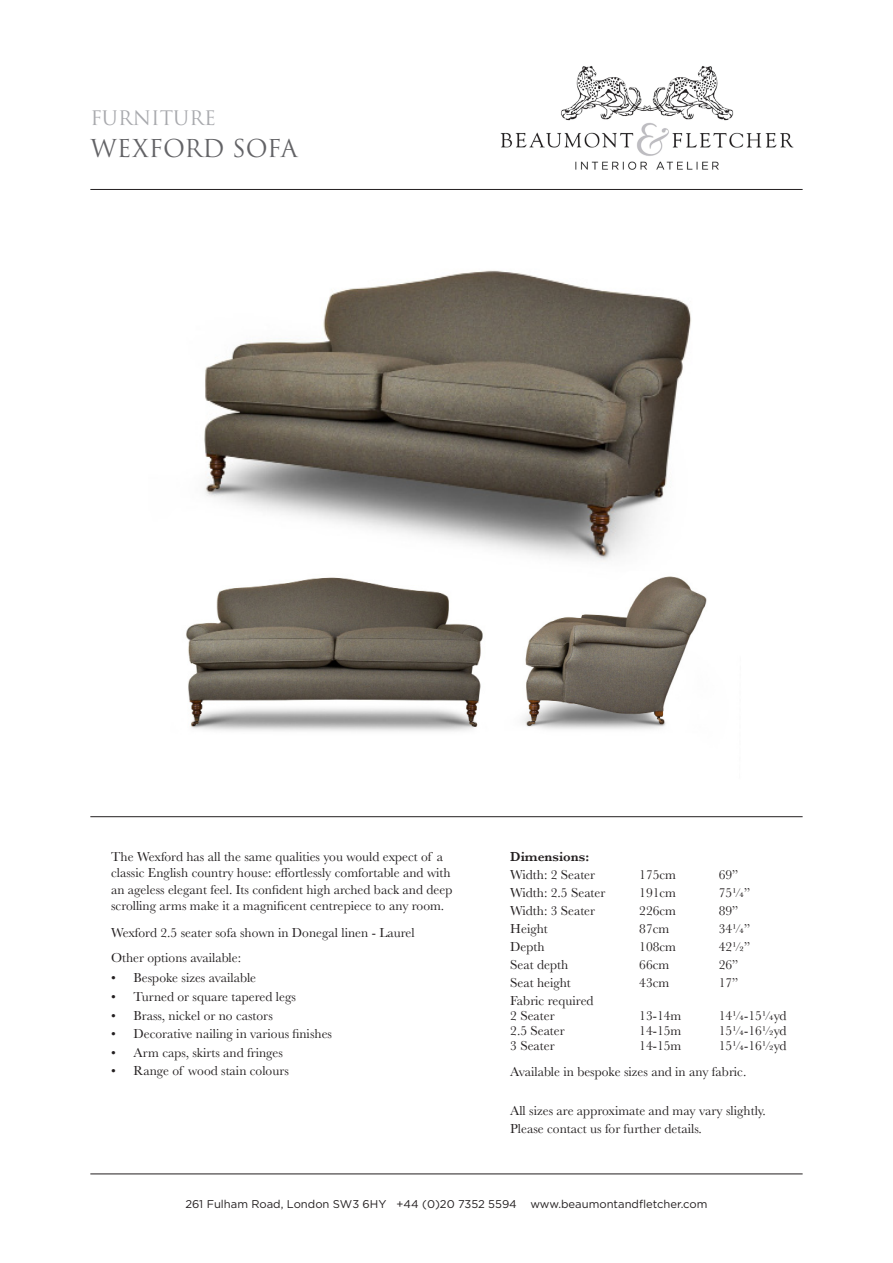
<style>
.page{position:relative;width:893px;height:1263px;background:#fff}
.page>*{position:absolute;margin:0;border:0;box-sizing:border-box;transform-origin:0 0}
.t1{font:24px "Trajan Pro";color:#636366}
.t2{font:19.5px "Trajan Pro";color:#a8a9ad}
.t3{font:13.5px/16.5px "Baskerville";color:#231f20}
.t4{font:600 13.5px "Baskerville";color:#231f20}
.t5{font:11.25px "Gotham";color:#231f20}
</style>
<div class="page">
<img style="left:204px;top:270px;width:487px;height:291px">
<img style="left:186px;top:576px;width:521px;height:155px">
<hr style="left:90px;top:189px;width:713px;height:1px;background:#231f20">
<hr style="left:90px;top:816px;width:713px;height:1px;background:#231f20">
<hr style="left:90px;top:1174px;width:713px;height:1px;background:#231f20">
<img style="left:500px;top:66px;width:294px;height:104px">
<p class="t2" style="left:90px;top:106px;width:127px">FURNITURE</p>
<p class="t1" style="left:90px;top:133px;width:209px">WEXFORD SOFA</p>
<p class="t3" style="left:111px;top:848px;width:343px">The Wexford has all the same qualities you would expect of a classic English country house: effortlessly comfortable and with an ageless elegant feel. Its confident high arched back and deep scrolling arms make it a magnificent centrepiece to any room.</p>
<p class="t3" style="left:111px;top:924px;width:305px">Wexford 2.5 seater sofa shown in Donegal linen - Laurel</p>
<p class="t3" style="left:111px;top:949px;width:132px">Other options available:</p>
<p class="t3" style="left:111px;top:970px;width:147px">• Bespoke sizes available</p>
<p class="t3" style="left:111px;top:988px;width:186px">• Turned or square tapered legs</p>
<p class="t3" style="left:111px;top:1007px;width:163px">• Brass, nickel or no castors</p>
<p class="t3" style="left:111px;top:1026px;width:222px">• Decorative nailing in various finishes</p>
<p class="t3" style="left:111px;top:1044px;width:173px">• Arm caps, skirts and fringes</p>
<p class="t3" style="left:111px;top:1063px;width:179px">• Range of wood stain colours</p>
<p class="t4" style="left:510px;top:847px;width:80px">Dimensions:</p>
<p class="t3" style="left:510px;top:866px;width:86px">Width: 2 Seater</p>
<p class="t3" style="left:639px;top:866px;width:38px">175cm</p>
<p class="t3" style="left:719px;top:866px;width:21px">69”</p>
<p class="t3" style="left:510px;top:884px;width:97px">Width: 2.5 Seater</p>
<p class="t3" style="left:639px;top:884px;width:38px">191cm</p>
<p class="t3" style="left:719px;top:884px;width:33px">75¼”</p>
<p class="t3" style="left:510px;top:902px;width:86px">Width: 3 Seater</p>
<p class="t3" style="left:639px;top:902px;width:38px">226cm</p>
<p class="t3" style="left:719px;top:902px;width:21px">89”</p>
<p class="t3" style="left:510px;top:920px;width:39px">Height</p>
<p class="t3" style="left:639px;top:920px;width:32px">87cm</p>
<p class="t3" style="left:719px;top:920px;width:33px">34¼”</p>
<p class="t3" style="left:510px;top:938px;width:36px">Depth</p>
<p class="t3" style="left:639px;top:938px;width:38px">108cm</p>
<p class="t3" style="left:719px;top:938px;width:33px">42½”</p>
<p class="t3" style="left:510px;top:956px;width:59px">Seat depth</p>
<p class="t3" style="left:639px;top:956px;width:32px">66cm</p>
<p class="t3" style="left:719px;top:956px;width:21px">26”</p>
<p class="t3" style="left:510px;top:974px;width:62px">Seat height</p>
<p class="t3" style="left:639px;top:974px;width:32px">43cm</p>
<p class="t3" style="left:719px;top:974px;width:21px">17”</p>
<p class="t3" style="left:510px;top:992px;width:85px">Fabric required</p>
<p class="t3" style="left:510px;top:1007px;width:46px">2 Seater</p>
<p class="t3" style="left:639px;top:1007px;width:44px">13-14m</p>
<p class="t3" style="left:719px;top:1007px;width:69px">14¼-15¼yd</p>
<p class="t3" style="left:510px;top:1022px;width:56px">2.5 Seater</p>
<p class="t3" style="left:639px;top:1022px;width:44px">14-15m</p>
<p class="t3" style="left:719px;top:1022px;width:69px">15¼-16½yd</p>
<p class="t3" style="left:510px;top:1037px;width:46px">3 Seater</p>
<p class="t3" style="left:639px;top:1037px;width:44px">14-15m</p>
<p class="t3" style="left:719px;top:1037px;width:69px">15¼-16½yd</p>
<p class="t3" style="left:510px;top:1063px;width:238px">Available in bespoke sizes and in any fabric.</p>
<p class="t3" style="left:510px;top:1103px;width:257px">All sizes are approximate and may vary slightly.</p>
<p class="t3" style="left:510px;top:1121px;width:193px">Please contact us for further details.</p>
<p class="t5" style="left:185px;top:1197px;width:524px">261 Fulham Road, London SW3 6HY +44 (0)20 7352 5594 www.beaumontandfletcher.com</p>
</div>
